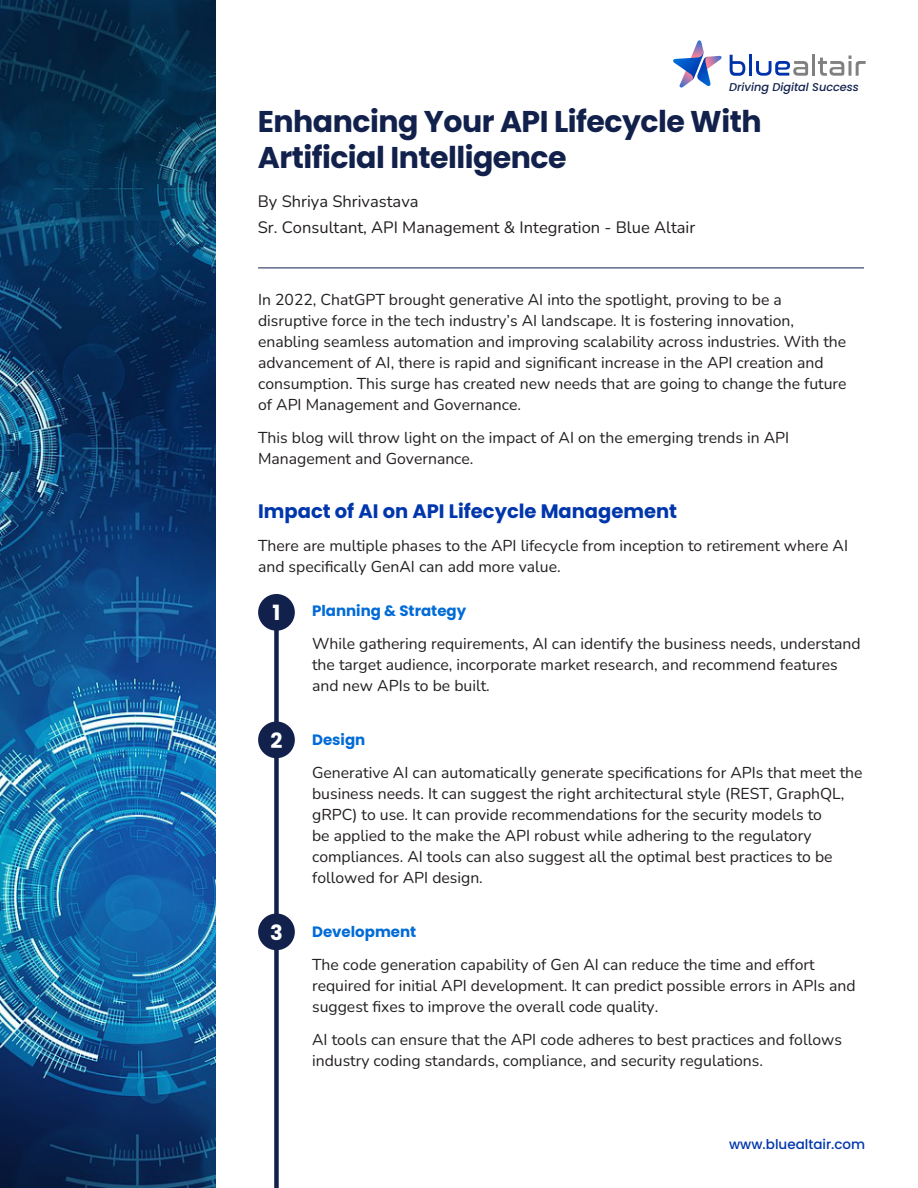
<style>
.page{position:relative;width:918px;height:1188px;background:#fff}
.page>*{position:absolute;margin:0;border:0;box-sizing:border-box;transform-origin:0 0}
.t1{font:700 30px/36px "Poppins";letter-spacing:-.015em;color:#11214c}
.t2{font:700 21px "Poppins";color:#fff}
.t3{font:700 19.5px "Poppins";color:#0036ac}
.t4{font:200 16.5px/25.5px "Nunito";color:#231f20}
.t5{font:200 15.75px/21px "Nunito";color:#231f20}
.t6{font:700 15px "Poppins";color:#016bd7}
.t7{font:500 13.5px "Poppins";color:#0036ac}
.t8{font:italic 500 11.25px "Poppins";color:#11214c}
</style>
<div class="page">
<img style="left:0;top:0;width:216px;height:1188px">
<hr style="left:258px;top:268px;width:606px;height:1px;background:#11214c">
<svg style="left:730px;top:55px;width:15px;height:21px"></svg>
<hr style="left:749px;top:55px;width:3px;height:21px;background:#0032a9">
<svg style="left:756px;top:61px;width:52px;height:15px"></svg>
<hr style="left:812px;top:55px;width:3px;height:21px;background:#808080">
<svg style="left:818px;top:55px;width:48px;height:21px"></svg>
<svg style="left:673px;top:40px;width:49px;height:48px"></svg>
<div style="left:274px;top:611px;width:5px;height:577px;background:#11214c"></div>
<div style="left:258px;top:594px;width:37px;height:37px;background:#11214c;border-radius:50%"></div>
<div style="left:258px;top:722px;width:37px;height:36px;background:#11214c;border-radius:50%"></div>
<div style="left:258px;top:913px;width:37px;height:37px;background:#11214c;border-radius:50%"></div>
<p class="t8" style="left:729px;top:81px;width:131px">Driving Digital Success</p>
<p class="t1" style="left:258px;top:103px;width:505px">Enhancing Your API Lifecycle With<br>Artificial Intelligence</p>
<p class="t4" style="left:258px;top:188px;width:439px">By Shriya Shrivastava<br>Sr. Consultant, API Management &amp; Integration - Blue Altair</p>
<p class="t5" style="left:258px;top:288px;width:590px">In 2022, ChatGPT brought generative AI into the spotlight, proving to be a disruptive force in the tech industry’s AI landscape. It is fostering innovation, enabling seamless automation and improving scalability across industries. With the advancement of AI, there is rapid and significant increase in the API creation and consumption. This surge has created new needs that are going to change the future of API Management and Governance.</p>
<p class="t5" style="left:258px;top:426px;width:533px">This blog will throw light on the impact of AI on the emerging trends in API<br>Management and Governance.</p>
<p class="t3" style="left:258px;top:500px;width:421px">Impact of AI on API Lifecycle Management</p>
<p class="t5" style="left:258px;top:534px;width:592px">There are multiple phases to the API lifecycle from inception to retirement where AI and specifically GenAI can add more value.</p>
<p class="t2" style="left:273px;top:601px;width:9px">1</p>
<p class="t2" style="left:270px;top:728px;width:13px">2</p>
<p class="t2" style="left:270px;top:920px;width:14px">3</p>
<p class="t6" style="left:312px;top:602px;width:156px">Planning &amp; Strategy</p>
<p class="t5" style="left:312px;top:632px;width:550px">While gathering requirements, AI can identify the business needs, understand the target audience, incorporate market research, and recommend features and new APIs to be built.</p>
<p class="t6" style="left:312px;top:731px;width:55px">Design</p>
<p class="t5" style="left:312px;top:761px;width:552px">Generative AI can automatically generate specifications for APIs that meet the business needs. It can suggest the right architectural style (REST, GraphQL, gRPC) to use. It can provide recommendations for the security models to<br>be applied to the make the API robust while adhering to the regulatory compliances. AI tools can also suggest all the optimal best practices to be followed for API design.</p>
<p class="t6" style="left:312px;top:923px;width:106px">Development</p>
<p class="t5" style="left:312px;top:953px;width:545px">The code generation capability of Gen AI can reduce the time and effort required for initial API development. It can predict possible errors in APIs and suggest fixes to improve the overall code quality.</p>
<p class="t5" style="left:312px;top:1028px;width:531px">AI tools can ensure that the API code adheres to best practices and follows industry coding standards, compliance, and security regulations.</p>
<p class="t7" style="left:729px;top:1136px;width:138px">www.bluealtair.com</p>
</div>
